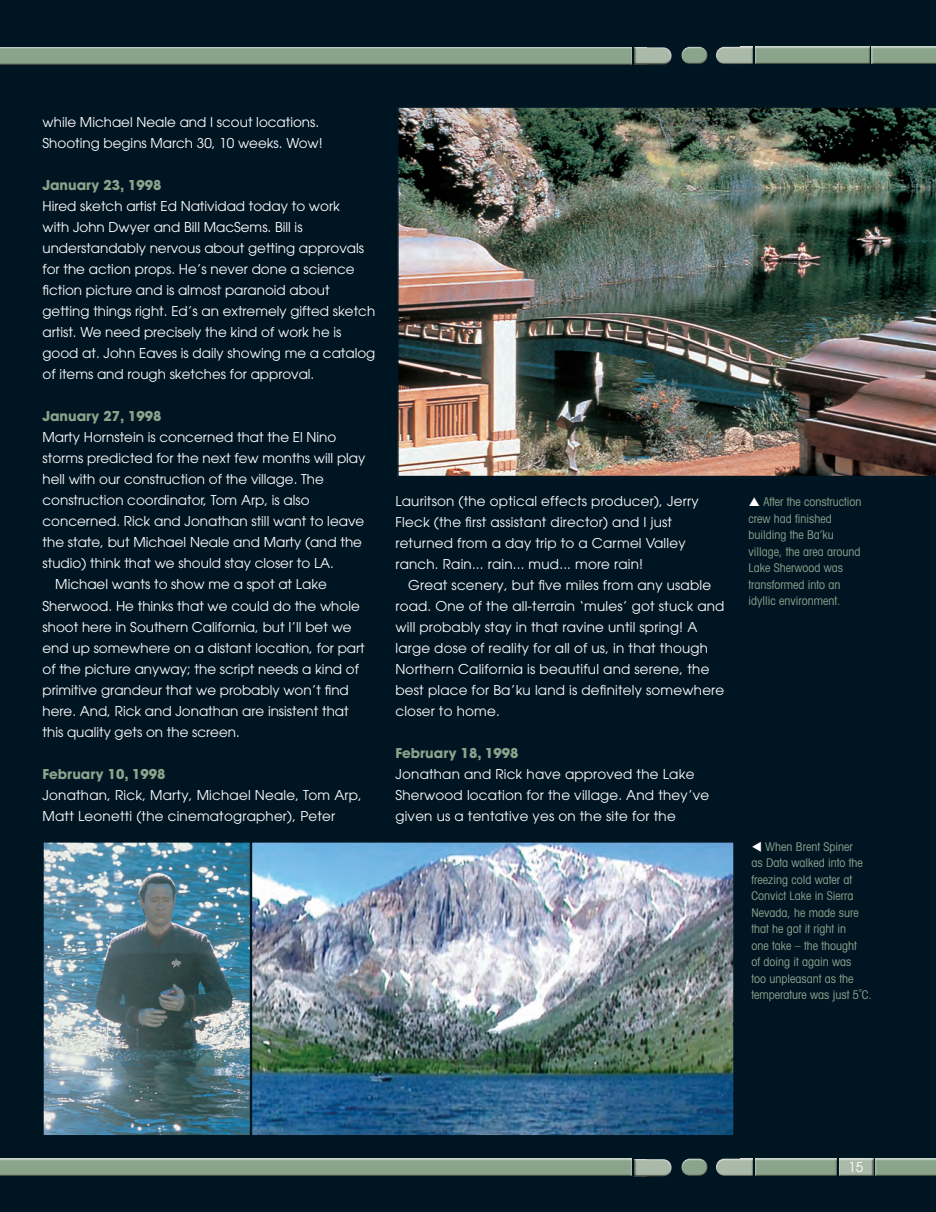
<style>
.page{position:relative;width:936px;height:1212px;background:#fff}
.page>*{position:absolute;margin:0;border:0;box-sizing:border-box;transform-origin:0 0}
.t1{font:13.5px/21px "Avant Garde";color:#fff}
.t2{font:700 13.5px "Avant Garde";color:#8aa48c}
.t3{font:condensed 12px/16.5px "Avant Garde LT";color:#8aa48c}
.s1{color:#fff}
</style>
<div class="page">
<div style="left:0;top:0;width:935px;height:1212px;background:#001522"></div>
<div style="left:0;top:47px;width:632px;height:18px;background:#231f20;opacity:.75"></div>
<div style="left:0;top:1158px;width:632px;height:18px;background:#231f20;opacity:.75"></div>
<div style="left:754px;top:1158px;width:84px;height:18px;background:#231f20;opacity:.75"></div>
<div style="left:838px;top:1158px;width:37px;height:18px;background:#231f20;opacity:.75"></div>
<div style="left:874px;top:1158px;width:61px;height:18px;background:#231f20;opacity:.75"></div>
<div style="left:680px;top:1157px;width:28px;height:15px;background:#fff;opacity:.75"></div>
<div style="left:680px;top:1161px;width:30px;height:15px;background:#231f20;opacity:.75"></div>
<div style="left:714px;top:46px;width:40px;height:18px;background:#231f20;opacity:.75"></div>
<div style="left:633px;top:46px;width:40px;height:19px;background:#231f20;opacity:.75"></div>
<div style="left:754px;top:46px;width:117px;height:18px;background:#231f20;opacity:.75"></div>
<div style="left:870px;top:46px;width:65px;height:18px;background:#231f20;opacity:.75"></div>
<div style="left:680px;top:45px;width:28px;height:15px;background:#fff;opacity:.75"></div>
<div style="left:680px;top:49px;width:30px;height:15px;background:#231f20;opacity:.75"></div>
<div style="left:714px;top:1158px;width:40px;height:18px;background:#231f20;opacity:.75"></div>
<div style="left:633px;top:1158px;width:40px;height:19px;background:#231f20;opacity:.75"></div>
<img style="left:397px;top:107px;width:538px;height:370px">
<img style="left:45px;top:843px;width:687px;height:291px">
<div style="left:251px;top:841px;width:483px;height:295px;border:1px solid #001522"></div>
<div style="left:43px;top:841px;width:208px;height:295px;border:1px solid #001522"></div>
<p class="t1" style="left:43px;top:112px;width:282px">while Michael Neale and I scout locations.<br>Shooting begins March 30, 10 weeks. Wow!</p>
<p class="t2" style="left:43px;top:177px;width:120px">January 23, 1998</p>
<p class="t1" style="left:43px;top:196px;width:334px">Hired sketch artist Ed Natividad today to work<br>with John Dwyer and Bill MacSems. Bill is understandably nervous about getting approvals for the action props. He’s never done a science fiction picture and is almost paranoid about getting things right. Ed’s an extremely gifted sketch artist. We need precisely the kind of work he is good at. John Eaves is daily showing me a catalog of items and rough sketches for approval.</p>
<p class="t2" style="left:43px;top:408px;width:120px">January 27, 1998</p>
<p class="t1" style="left:43px;top:427px;width:295px">Marty Hornstein is concerned that the El Nino</p>
<p class="t1" style="left:43px;top:448px;width:324px">storms predicted for the next few months will play</p>
<p class="t1" style="left:43px;top:469px;width:283px">hell with our construction of the village. The</p>
<p class="t1" style="left:43px;top:490px;width:268px">construction coordinator, Tom Arp, is also</p>
<p class="t1" style="left:43px;top:511px;width:323px">concerned. Rick and Jonathan still want to leave</p>
<p class="t1" style="left:43px;top:532px;width:321px">the state, but Michael Neale and Marty (and the</p>
<p class="t1" style="left:43px;top:553px;width:293px">studio) think that we should stay closer to LA.</p>
<p class="t1" style="left:55px;top:574px;width:273px">Michael wants to show me a spot at Lake</p>
<p class="t1" style="left:43px;top:595px;width:319px">Sherwood. He thinks that we could do the whole</p>
<p class="t1" style="left:43px;top:616px;width:310px">shoot here in Southern California, but I’ll bet we</p>
<p class="t1" style="left:43px;top:637px;width:324px">end up somewhere on a distant location, for part</p>
<p class="t1" style="left:43px;top:658px;width:318px">of the picture anyway; the script needs a kind of</p>
<p class="t1" style="left:43px;top:679px;width:308px">primitive grandeur that we probably won’t find</p>
<p class="t1" style="left:43px;top:700px;width:307px">here. And, Rick and Jonathan are insistent that</p>
<p class="t1" style="left:43px;top:721px;width:199px">this quality gets on the screen.</p>
<p class="t2" style="left:43px;top:765px;width:125px">February 10, 1998</p>
<p class="t1" style="left:43px;top:784px;width:321px">Jonathan, Rick, Marty, Michael Neale, Tom Arp,<br>Matt Leonetti (the cinematographer), Peter</p>
<p class="t1" style="left:395px;top:490px;width:304px">Lauritson (the optical effects producer), Jerry Fleck (the first assistant director) and I just returned from a day trip to a Carmel Valley ranch. Rain... rain... mud... more rain!</p>
<p class="t1" style="left:395px;top:574px;width:330px;text-indent:13px">Great scenery, but five miles from any usable road. One of the all-terrain ‘mules’ got stuck and will probably stay in that ravine until spring! A large dose of reality for all of us, in that though Northern California is beautiful and serene, the best place for Ba’ku land is definitely somewhere closer to home.</p>
<p class="t2" style="left:395px;top:744px;width:125px">February 18, 1998</p>
<p class="t1" style="left:395px;top:763px;width:315px">Jonathan and Rick have approved the Lake<br>Sherwood location for the village. And they’ve given us a tentative yes on the site for the</p>
<p class="t3" style="left:748px;top:494px;width:115px;text-indent:15px">After the construction crew had finished building the Ba’ku village, the area around<br>Lake Sherwood was transformed into an idyllic environment.</p>
<p class="t3" style="left:751px;top:838px;width:122px"><span class="s1">▼</span> When Brent Spiner<br>as Data walked into the freezing cold water at<br>Convict Lake in Sierra<br>Nevada, he made sure that he got it right in<br>one take – the thought<br>of doing it again was<br>too unpleasant as the temperature was just 5˚C.</p>
<p class="t1" style="left:848px;top:1156px;width:16px">15</p>
</div>
